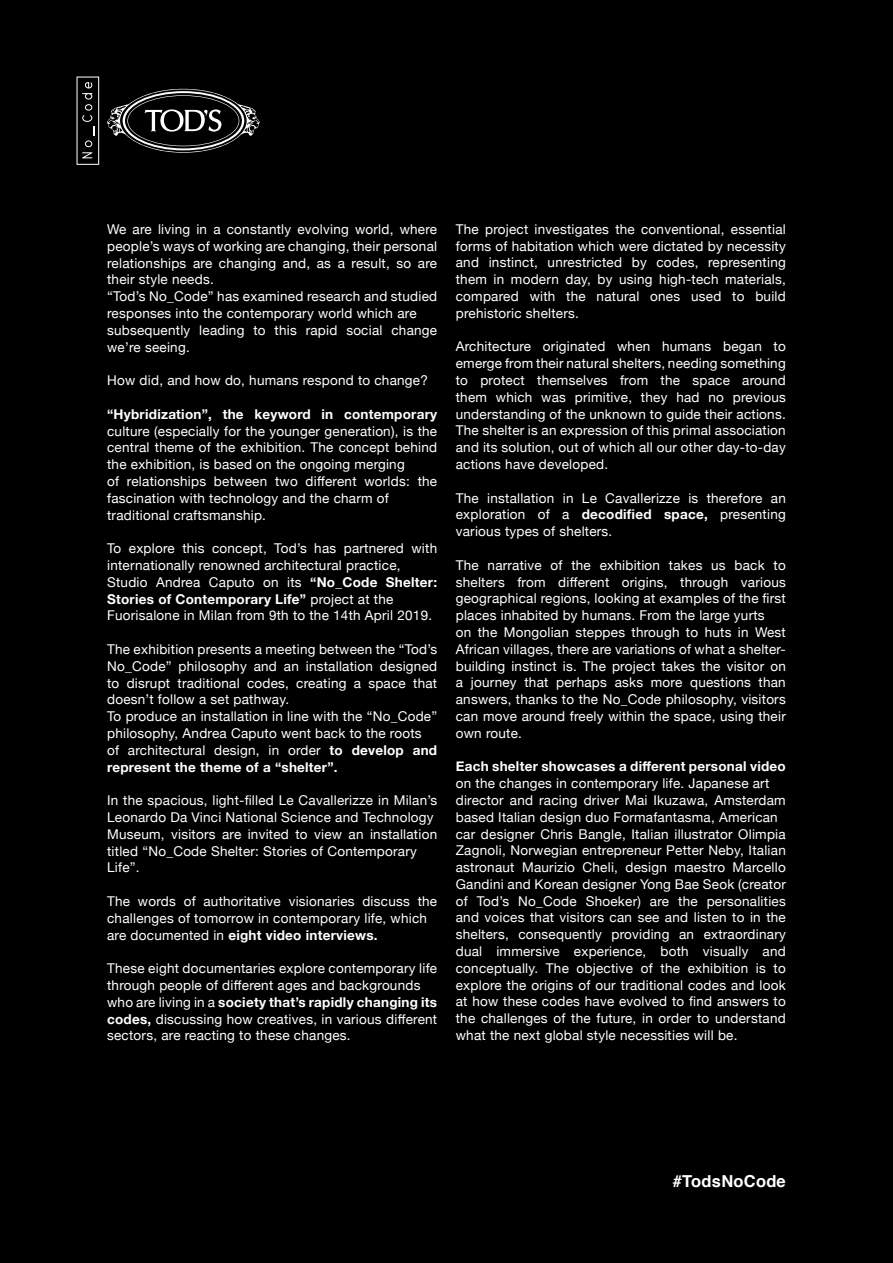
<style>
.page{position:relative;width:893px;height:1263px;background:#000}
.page>*{position:absolute;margin:0;border:0;box-sizing:border-box;transform-origin:0 0}
.t1{font:700 16.5px "Helvetica";letter-spacing:.015em;color:#fff}
.t2{font:13.5px/16.8px "Helvetica Neue";letter-spacing:.02em;color:#fff}
.t3{font:700 13.5px "Helvetica Neue";letter-spacing:.02em;color:#fff}
.s1{font-weight:700}
</style>
<div class="page">
<svg style="left:77px;top:77px;width:22px;height:88px"></svg>
<svg style="left:107px;top:89px;width:153px;height:64px"></svg>
<p class="t2" style="left:107px;top:222px;width:332px">We are living in a constantly evolving world, where people’s ways of working are changing, their personal relationships are changing and, as a result, so are their style needs.<br>“Tod’s No_Code” has examined research and studied responses into the contemporary world which are subsequently leading to this rapid social change we’re seeing.</p>
<p class="t2" style="left:107px;top:373px;width:322px">How did, and how do, humans respond to change?</p>
<p class="t3" style="left:107px;top:403px;width:332px">“Hybridization”, the keyword in contemporary</p>
<p class="t2" style="left:107px;top:423px;width:332px">culture (especially for the younger generation), is the central theme of the exhibition. The concept behind the exhibition, is based on the ongoing merging<br>of relationships between two different worlds: the fascination with technology and the charm of traditional craftsmanship.</p>
<p class="t2" style="left:107px;top:541px;width:332px">To explore this concept, Tod’s has partnered with internationally renowned architectural practice, Studio Andrea Caputo on its <span class="s1">“No_Code Shelter:<br>Stories of Contemporary Life”</span> project at the Fuorisalone in Milan from 9th to the 14th April 2019.</p>
<p class="t2" style="left:107px;top:641px;width:332px">The exhibition presents a meeting between the “Tod’s No_Code” philosophy and an installation designed to disrupt traditional codes, creating a space that doesn’t follow a set pathway.<br>To produce an installation in line with the “No_Code” philosophy, Andrea Caputo went back to the roots<br>of architectural design, in order <span class="s1">to develop and represent the theme of a “shelter”.</span></p>
<p class="t2" style="left:107px;top:793px;width:332px">In the spacious, light-filled Le Cavallerizze in Milan’s Leonardo Da Vinci National Science and Technology Museum, visitors are invited to view an installation titled “No_Code Shelter: Stories of Contemporary Life”.</p>
<p class="t2" style="left:107px;top:893px;width:331px">The words of authoritative visionaries discuss the challenges of tomorrow in contemporary life, which are documented in <span class="s1">eight video interviews.</span></p>
<p class="t2" style="left:107px;top:961px;width:332px">These eight documentaries explore contemporary life through people of different ages and backgrounds who are living in a <span class="s1">society that’s rapidly changing its codes,</span> discussing how creatives, in various different sectors, are reacting to these changes.</p>
<p class="t2" style="left:456px;top:221px;width:332px;text-align:justify">The project investigates the conventional, essential forms of habitation which were dictated by necessity and instinct, unrestricted by codes, representing them in modern day, by using high-tech materials, compared with the natural ones used to build prehistoric shelters.</p>
<p class="t2" style="left:456px;top:339px;width:332px;text-align:justify">Architecture originated when humans began to emerge from their natural shelters, needing something to protect themselves from the space around them which was primitive, they had no previous understanding of the unknown to guide their actions.<br>The shelter is an expression of this primal association and its solution, out of which all our other day-to-day actions have developed.</p>
<p class="t2" style="left:456px;top:490px;width:332px;text-align:justify">The installation in Le Cavallerizze is therefore an exploration of a <span class="s1">decodified space,</span> presenting various types of shelters.</p>
<p class="t2" style="left:456px;top:557px;width:332px">The narrative of the exhibition takes us back to shelters from different origins, through various geographical regions, looking at examples of the first places inhabited by humans. From the large yurts<br>on the Mongolian steppes through to huts in West African villages, there are variations of what a shelter&shy;building instinct is. The project takes the visitor on a journey that perhaps asks more questions than answers, thanks to the No_Code philosophy, visitors can move around freely within the space, using their own route.</p>
<p class="t3" style="left:456px;top:756px;width:332px">Each shelter showcases a different personal video</p>
<p class="t2" style="left:456px;top:776px;width:332px">on the changes in contemporary life. Japanese art director and racing driver Mai Ikuzawa, Amsterdam based Italian design duo Formafantasma, American car designer Chris Bangle, Italian illustrator Olimpia Zagnoli, Norwegian entrepreneur Petter Neby, Italian astronaut Maurizio Cheli, design maestro Marcello Gandini and Korean designer Yong Bae Seok (creator of Tod’s No_Code Shoeker) are the personalities and voices that visitors can see and listen to in the shelters, consequently providing an extraordinary dual immersive experience, both visually and conceptually. The objective of the exhibition is to explore the origins of our traditional codes and look at how these codes have evolved to find answers to the challenges of the future, in order to understand what the next global style necessities will be.</p>
<p class="t1" style="left:673px;top:1167px;width:115px">#TodsNoCode</p>
</div>
